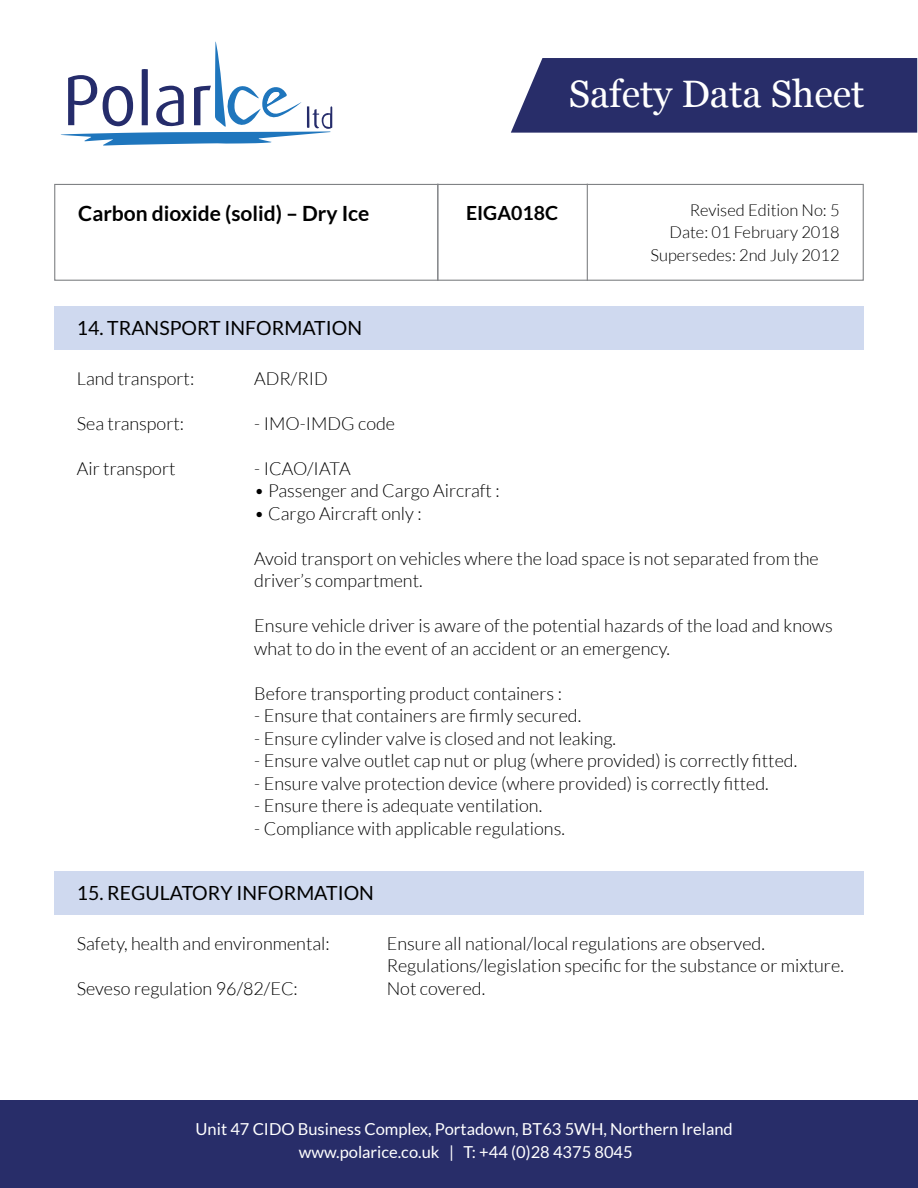
<style>
.page{position:relative;width:918px;height:1188px;background:#fff}
.page>*{position:absolute;margin:0;border:0;box-sizing:border-box;transform-origin:0 0}
.t1{font:38.25px "Georgia";color:#fff}
.t2{font:700 21px "Lato";color:#000}
.t3{font:19.5px "Lato";color:#000}
.t4{font:700 19.5px "Lato";color:#000}
.t5{font:300 18px/22.5px "Lato";color:#000}
.t6{font:16.5px/22.5px "Lato";color:#fff;text-align:center}
.t7{font:300 16.5px/22.5px "Lato";color:#000;text-align:right}
</style>
<div class="page">
<svg style="left:61px;top:41px;width:271px;height:105px"></svg>
<div style="left:511px;top:58px;width:406px;height:75px;background:#282d69"></div>
<div style="left:54px;top:184px;width:810px;height:97px;border:1px solid #808285"></div>
<hr style="left:437px;top:184px;width:2px;height:97px;background:#808285">
<hr style="left:587px;top:184px;width:1px;height:97px;background:#808285">
<div style="left:0;top:1100px;width:918px;height:88px;background:#282d69"></div>
<div style="left:54px;top:306px;width:810px;height:44px;background:#cfd9ef"></div>
<div style="left:54px;top:871px;width:810px;height:44px;background:#cfd9ef"></div>
<h1 class="t1" style="left:569px;top:66px;width:297px">Safety Data Sheet</h1>
<p class="t2" style="left:78px;top:201px;width:293px">Carbon dioxide (solid) – Dry Ice</p>
<p class="t4" style="left:466px;top:201px;width:94px">EIGA018C</p>
<p class="t3" style="left:77px;top:317px;width:287px">14. TRANSPORT INFORMATION</p>
<p class="t7" style="left:651px;top:199px;width:191px">Revised Edition No: 5<br>Date: 01 February 2018<br>Supersedes: 2nd July 2012</p>
<p class="t5" style="left:77px;top:367px;width:119px">Land transport:</p>
<p class="t5" style="left:77px;top:412px;width:109px">Sea transport:</p>
<p class="t5" style="left:77px;top:457px;width:100px">Air transport</p>
<p class="t5" style="left:254px;top:367px;width:75px">ADR/RID</p>
<p class="t5" style="left:254px;top:412px;width:142px">- IMO-IMDG code</p>
<p class="t5" style="left:254px;top:457px;width:98px">- ICAO/IATA</p>
<p class="t5" style="left:254px;top:480px;width:247px">• Passenger and Cargo Aircraft :</p>
<p class="t5" style="left:254px;top:502px;width:169px">• Cargo Aircraft only :</p>
<p class="t5" style="left:254px;top:547px;width:566px">Avoid transport on vehicles where the load space is not separated from the driver’s compartment.</p>
<p class="t5" style="left:254px;top:615px;width:580px">Ensure vehicle driver is aware of the potential hazards of the load and knows what to do in the event of an accident or an emergency.</p>
<p class="t5" style="left:254px;top:682px;width:309px">Before transporting product containers :</p>
<p class="t5" style="left:254px;top:705px;width:328px">- Ensure that containers are firmly secured.</p>
<p class="t5" style="left:254px;top:727px;width:363px">- Ensure cylinder valve is closed and not leaking.</p>
<p class="t5" style="left:254px;top:750px;width:544px">- Ensure valve outlet cap nut or plug (where provided) is correctly fitted.</p>
<p class="t5" style="left:254px;top:772px;width:516px">- Ensure valve protection device (where provided) is correctly fitted.</p>
<p class="t5" style="left:254px;top:795px;width:289px">- Ensure there is adequate ventilation.</p>
<p class="t5" style="left:254px;top:817px;width:312px">- Compliance with applicable regulations.</p>
<p class="t3" style="left:77px;top:882px;width:299px">15. REGULATORY INFORMATION</p>
<p class="t5" style="left:77px;top:932px;width:254px">Safety, health and environmental:</p>
<p class="t5" style="left:77px;top:977px;width:223px">Seveso regulation 96/82/EC:</p>
<p class="t5" style="left:387px;top:932px;width:459px">Ensure all national/local regulations are observed.<br>Regulations/legislation specific for the substance or mixture.<br>Not covered.</p>
<p class="t6" style="left:196px;top:1118px;width:539px">Unit 47 CIDO Business Complex, Portadown, BT63 5WH, Northern Ireland www.polarice.co.uk | T: +44 (0)28 4375 8045</p>
</div>
